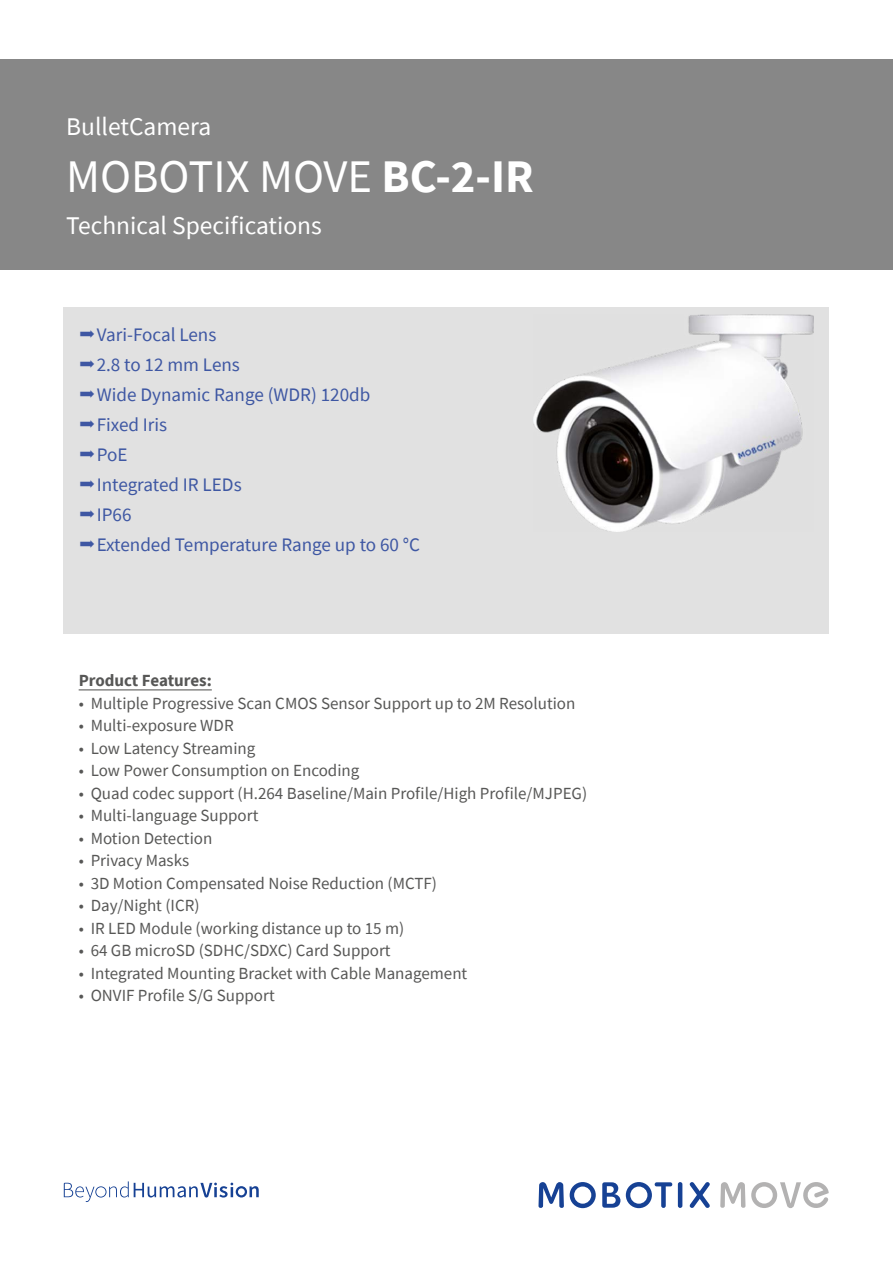
<style>
.page{position:relative;width:893px;height:1263px;background:#fff}
.page>*{position:absolute;margin:0;border:0;box-sizing:border-box;transform-origin:0 0}
.t1{font:46.65px "Source Sans Pro";color:#fff}
.t2{font:25.5px "Source Sans Pro";color:#fff}
.t3{font:19.05px/30px "Source Sans Pro";color:#3e57a3}
.t4{font:16.95px "Source Sans Pro";color:#575756}
.t5{font:700 16.95px "Source Sans Pro";color:#575756}
.s1{font-weight:700}
</style>
<div class="page">
<svg style="left:64px;top:1181px;width:195px;height:21px"></svg>
<div style="left:0;top:60px;width:893px;height:210px;background:#878787"></div>
<svg style="left:538px;top:1182px;width:26px;height:26px"></svg>
<svg style="left:602px;top:1182px;width:18px;height:26px"></svg>
<hr style="left:678px;top:1182px;width:4px;height:26px;background:#164194;border-radius:2px">
<svg style="left:690px;top:1182px;width:20px;height:26px"></svg>
<svg style="left:570px;top:1182px;width:26px;height:26px"></svg>
<svg style="left:626px;top:1182px;width:46px;height:26px"></svg>
<svg style="left:720px;top:1182px;width:25px;height:26px"></svg>
<svg style="left:751px;top:1182px;width:78px;height:26px"></svg>
<div style="left:64px;top:307px;width:765px;height:327px;background:#e1e1e1"></div>
<img style="left:533px;top:315px;width:280px;height:217px">
<hr style="left:79px;top:689px;width:133px;height:1px;background:#575756">
<h2 class="t2" style="left:66px;top:110px;width:147px">BulletCamera</h2>
<h1 class="t1" style="left:66px;top:147px;width:469px">MOBOTIX MOVE <span class="s1">BC-2-IR</span></h1>
<h2 class="t2" style="left:66px;top:209px;width:257px">Technical Specifications</h2>
<p class="t3" style="left:97px;top:320px;width:325px">Vari-Focal Lens<br>2.8 to 12 mm Lens<br>Wide Dynamic Range (WDR) 120db<br>Fixed Iris<br>PoE<br>Integrated IR LEDs<br>IP66<br>Extended Temperature Range up to 60 °C</p>
<p class="t5" style="left:79px;top:669px;width:135px">Product Features:</p>
<p class="t4" style="left:79px;top:692px;width:498px">• Multiple Progressive Scan CMOS Sensor Support up to 2M Resolution</p>
<p class="t4" style="left:79px;top:715px;width:156px">• Multi-exposure WDR</p>
<p class="t4" style="left:79px;top:737px;width:178px">• Low Latency Streaming</p>
<p class="t4" style="left:79px;top:760px;width:282px">• Low Power Consumption on Encoding</p>
<p class="t4" style="left:79px;top:782px;width:510px">• Quad codec support (H.264 Baseline/Main Profile/High Profile/MJPEG)</p>
<p class="t4" style="left:79px;top:805px;width:181px">• Multi-language Support</p>
<p class="t4" style="left:79px;top:827px;width:135px">• Motion Detection</p>
<p class="t4" style="left:79px;top:850px;width:112px">• Privacy Masks</p>
<p class="t4" style="left:79px;top:872px;width:360px">• 3D Motion Compensated Noise Reduction (MCTF)</p>
<p class="t4" style="left:79px;top:895px;width:122px">• Day/Night (ICR)</p>
<p class="t4" style="left:79px;top:917px;width:327px">• IR LED Module (working distance up to 15 m)</p>
<p class="t4" style="left:79px;top:940px;width:314px">• 64 GB microSD (SDHC/SDXC) Card Support</p>
<p class="t4" style="left:79px;top:962px;width:390px">• Integrated Mounting Bracket with Cable Management</p>
<p class="t4" style="left:79px;top:985px;width:198px">• ONVIF Profile S/G Support</p>
</div>
